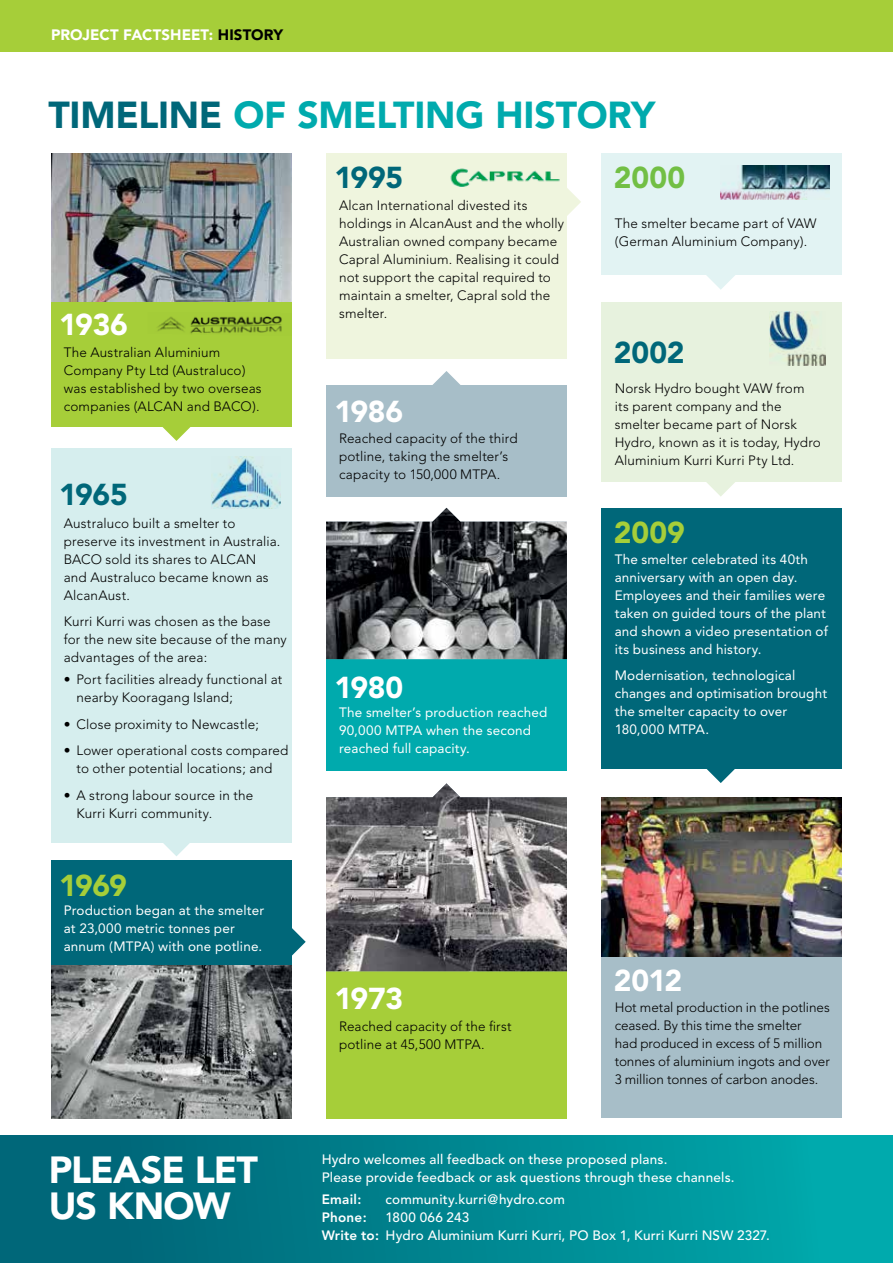
<style>
.page{position:relative;width:893px;height:1263px;background:#fff}
.page>*{position:absolute;margin:0;border:0;box-sizing:border-box;transform-origin:0 0}
.t1{font:900 37.5px/36px "Avenir";letter-spacing:-.03em;color:#fff}
.t2{font:900 37.35px "Avenir";letter-spacing:-.01em;color:#00aaad}
.t3{font:900 30px "Avenir";letter-spacing:-.015em;color:#fff}
.t4{font:900 30px "Avenir";letter-spacing:-.015em;color:#006779}
.t5{font:900 30px "Avenir";letter-spacing:-.01em;color:#a6ce39}
.t6{font:900 30px "Avenir";color:#72bf44}
.t7{font:900 15px "Avenir";letter-spacing:.005em;color:#fff}
.t8{font:300 13.5px/18px "Avenir";letter-spacing:.01em;color:#000}
.t9{font:13.5px/18px "Avenir";letter-spacing:.01em;color:#fff}
.t10{font:500 13.5px/18px "Avenir";letter-spacing:.015em;color:#fff}
.t11{font:800 13.5px "Avenir";letter-spacing:.015em;color:#fff}
.s1{color:#000}
.s2{color:#006779}
.s3{font-weight:800}
</style>
<div class="page">
<svg style="left:706px;top:275px;width:29px;height:15px"></svg>
<svg style="left:693px;top:481px;width:55px;height:16px"></svg>
<svg style="left:706px;top:769px;width:29px;height:14px"></svg>
<svg style="left:149px;top:426px;width:55px;height:15px"></svg>
<svg style="left:292px;top:928px;width:14px;height:28px"></svg>
<svg style="left:567px;top:188px;width:14px;height:28px"></svg>
<svg style="left:432px;top:371px;width:29px;height:14px"></svg>
<div style="left:51px;top:302px;width:241px;height:124px;background:#a6ce39"></div>
<div style="left:51px;top:860px;width:241px;height:106px;background:#006779"></div>
<div style="left:601px;top:153px;width:241px;height:122px;background:#e2f3f3"></div>
<div style="left:601px;top:302px;width:241px;height:179px;background:#e7f2de"></div>
<div style="left:601px;top:508px;width:241px;height:261px;background:#006779"></div>
<div style="left:601px;top:934px;width:241px;height:184px;background:#a7bec8"></div>
<div style="left:0;top:1135px;width:893px;height:128px;background:linear-gradient(to right,#005f72,#00acae)"></div>
<div style="left:0;top:0;width:893px;height:51px;background:#a6ce39"></div>
<svg style="left:149px;top:842px;width:55px;height:14px"></svg>
<div style="left:51px;top:448px;width:241px;height:394px;background:#d6eeee"></div>
<img style="left:212px;top:457px;width:69px;height:52px">
<img style="left:157px;top:316px;width:125px;height:18px">
<div style="left:326px;top:971px;width:241px;height:147px;background:#a6ce39"></div>
<div style="left:326px;top:660px;width:241px;height:111px;background:#00aaad"></div>
<div style="left:326px;top:385px;width:241px;height:111px;background:#a7bec8"></div>
<img style="left:326px;top:783px;width:241px;height:188px">
<img style="left:326px;top:508px;width:241px;height:151px">
<div style="left:326px;top:153px;width:241px;height:206px;background:#eff5de"></div>
<img style="left:450px;top:168px;width:110px;height:19px">
<img style="left:721px;top:165px;width:109px;height:34px">
<img style="left:770px;top:312px;width:56px;height:53px">
<img style="left:51px;top:965px;width:241px;height:153px">
<img style="left:51px;top:153px;width:241px;height:149px">
<img style="left:601px;top:798px;width:241px;height:159px">
<p class="t7" style="left:51px;top:25px;width:234px">PROJECT FACTSHEET: <span class="s1">HISTORY</span></p>
<h2 class="t2" style="left:49px;top:92px;width:608px"><span class="s2">TIMELINE</span> OF SMELTING HISTORY</h2>
<h3 class="t3" style="left:59px;top:306px;width:70px">1936</h3>
<p class="t8" style="left:64px;top:343px;width:199px">The Australian Aluminium<br>Company Pty Ltd (Australuco) was established by two overseas companies (ALCAN and BACO).</p>
<h3 class="t4" style="left:59px;top:476px;width:70px">1965</h3>
<p class="t8" style="left:64px;top:514px;width:218px">Australuco built a smelter to preserve its investment in Australia.<br>BACO sold its shares to ALCAN and Australuco became known as<br>AlcanAust.</p>
<p class="t8" style="left:64px;top:613px;width:224px">Kurri Kurri was chosen as the base for the new site because of the many advantages of the area:</p>
<p class="t8" style="left:77px;top:671px;width:207px;text-indent:-13px">• Port facilities already functional at nearby Kooragang Island;</p>
<p class="t8" style="left:64px;top:715px;width:197px">• Close proximity to Newcastle;</p>
<p class="t8" style="left:64px;top:742px;width:226px;text-align:center">• Lower operational costs compared to other potential locations; and</p>
<p class="t8" style="left:77px;top:786px;width:178px;text-indent:-13px">• A strong labour source in the<br>Kurri Kurri community.</p>
<h3 class="t5" style="left:59px;top:867px;width:69px">1969</h3>
<p class="t9" style="left:64px;top:901px;width:202px">Production began at the smelter at 23,000 metric tonnes per annum (MTPA) with one potline.</p>
<h3 class="t4" style="left:334px;top:159px;width:70px">1995</h3>
<p class="t8" style="left:339px;top:196px;width:227px">Alcan International divested its holdings in AlcanAust and the wholly<br>Australian owned company became<br>Capral Aluminium. Realising it could not support the capital required to maintain a smelter, Capral sold the smelter.</p>
<h3 class="t3" style="left:334px;top:393px;width:70px">1986</h3>
<p class="t8" style="left:339px;top:430px;width:180px">Reached capacity of the third potline, taking the smelter’s capacity to 150,000 MTPA.</p>
<h3 class="t3" style="left:334px;top:669px;width:70px">1980</h3>
<p class="t9" style="left:339px;top:704px;width:210px">The smelter’s production reached<br>90,000 MTPA when the second reached full capacity.</p>
<h3 class="t3" style="left:334px;top:980px;width:70px">1973</h3>
<p class="t8" style="left:339px;top:1017px;width:174px">Reached capacity of the first potline at 45,500 MTPA.</p>
<h3 class="t6" style="left:614px;top:159px;width:73px">2000</h3>
<p class="t8" style="left:615px;top:215px;width:203px">The smelter became part of VAW (German Aluminium Company).</p>
<h3 class="t4" style="left:614px;top:334px;width:72px">2002</h3>
<p class="t8" style="left:615px;top:379px;width:208px">Norsk Hydro bought VAW from its parent company and the smelter became part of Norsk<br>Hydro, known as it is today, Hydro<br>Aluminium Kurri Kurri Pty Ltd.</p>
<h3 class="t5" style="left:614px;top:514px;width:73px">2009</h3>
<p class="t9" style="left:615px;top:550px;width:215px">The smelter celebrated its 40th anniversary with an open day.<br>Employees and their families were taken on guided tours of the plant and shown a video presentation of its business and history.</p>
<p class="t9" style="left:615px;top:666px;width:214px">Modernisation, technological changes and optimisation brought the smelter capacity to over<br>180,000 MTPA.</p>
<h3 class="t3" style="left:614px;top:962px;width:70px">2012</h3>
<p class="t8" style="left:615px;top:999px;width:217px">Hot metal production in the potlines ceased. By this time the smelter<br>had produced in excess of 5 million tonnes of aluminium ingots and over 3 million tonnes of carbon anodes.</p>
<h1 class="t1" style="left:49px;top:1152px;width:211px">PLEASE LET<br>US KNOW</h1>
<p class="t10" style="left:322px;top:1150px;width:414px">Hydro welcomes all feedback on these proposed plans.<br>Please provide feedback or ask questions through these channels.</p>
<p class="t11" style="left:322px;top:1191px;width:41px">Email:</p>
<p class="t10" style="left:386px;top:1191px;width:181px">community.kurri@hydro.com</p>
<p class="t11" style="left:322px;top:1209px;width:46px">Phone:</p>
<p class="t10" style="left:322px;top:1209px;width:450px;text-indent:64px">1800 066 243<br><span class="s3">Write to:</span> Hydro Aluminium Kurri Kurri, PO Box 1, Kurri Kurri NSW 2327.</p>
</div>
